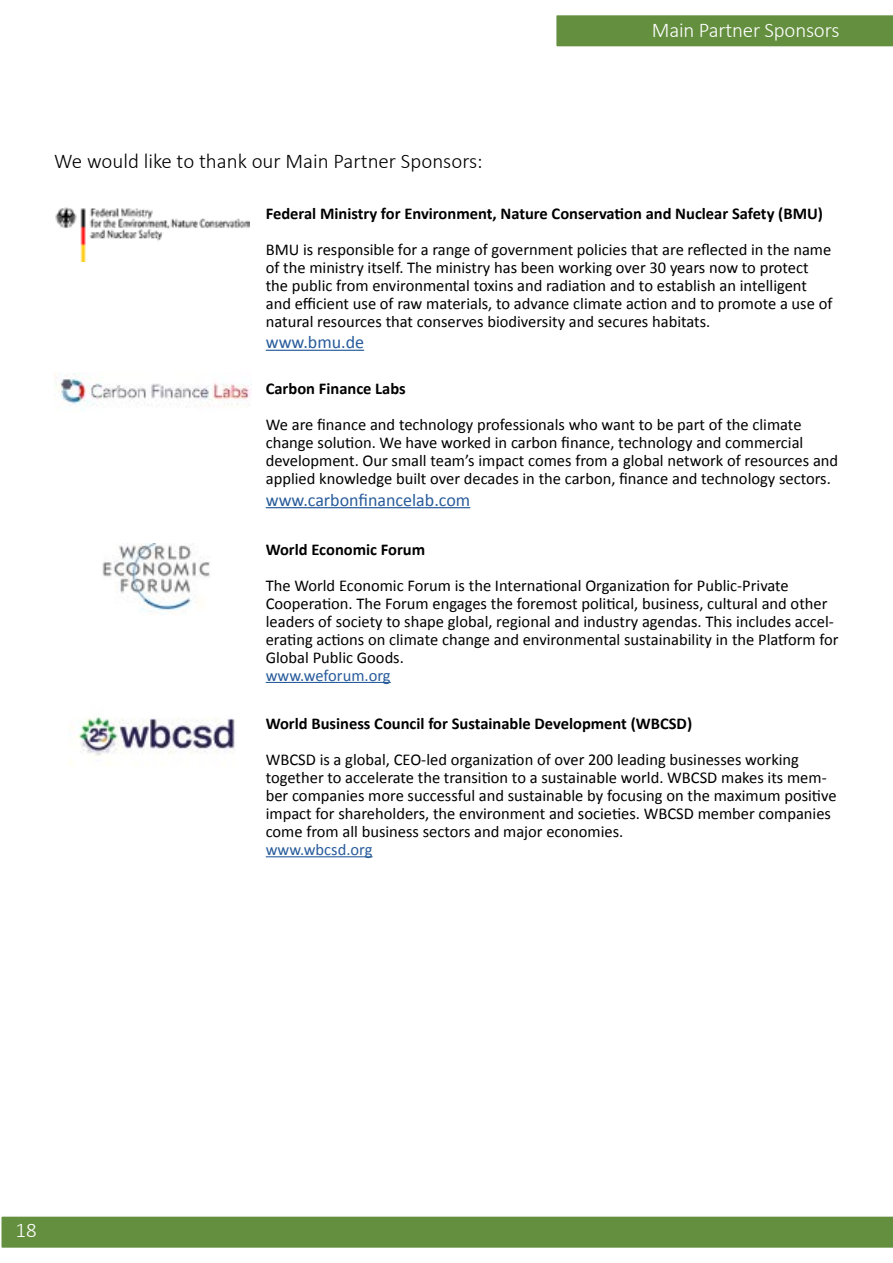
<style>
.page{position:relative;width:893px;height:1263px;background:#fff}
.page>*{position:absolute;margin:0;border:0;box-sizing:border-box;transform-origin:0 0}
.t1{font:300 21px "Calibri";color:#000}
.t2{font:300 21px "Calibri";letter-spacing:-.01em;color:#fff}
.t3{font:18px "Calibri";color:#275b9b}
.t4{font:16.5px/18px "Calibri";color:#000}
.t5{font:700 16.5px "Calibri";color:#000}
.t6{font:16.5px "Calibri";color:#275b9b}
</style>
<div class="page">
<div style="left:1px;top:1216px;width:892px;height:32px;background:#648f3f"></div>
<div style="left:556px;top:15px;width:337px;height:32px;background:#648f3f"></div>
<img style="left:68px;top:717px;width:167px;height:47px">
<img style="left:55px;top:207px;width:194px;height:55px">
<img style="left:54px;top:372px;width:197px;height:38px">
<img style="left:102px;top:543px;width:108px;height:72px">
<hr style="left:266px;top:350px;width:98px;height:1px;background:#275b9b">
<hr style="left:266px;top:507px;width:204px;height:1px;background:#275b9b">
<hr style="left:266px;top:682px;width:125px;height:1px;background:#275b9b">
<hr style="left:266px;top:856px;width:107px;height:1px;background:#275b9b">
<p class="t2" style="left:652px;top:17px;width:189px">Main Partner Sponsors</p>
<p class="t1" style="left:54px;top:148px;width:430px">We would like to thank our Main Partner Sponsors:</p>
<p class="t5" style="left:266px;top:201px;width:559px">Federal Ministry for Environment, Nature Conservation and Nuclear Safety (BMU)</p>
<p class="t4" style="left:266px;top:239px;width:568px">BMU is responsible for a range of government policies that are reflected in the name of the ministry itself. The ministry has been working over 30 years now to protect the public from environmental toxins and radiation and to establish an intelligent and efficient use of raw materials, to advance climate action and to promote a use of natural resources that conserves biodiversity and secures habitats.</p>
<p class="t3" style="left:266px;top:331px;width:100px">www.bmu.de</p>
<p class="t5" style="left:266px;top:377px;width:141px">Carbon Finance Labs</p>
<p class="t4" style="left:266px;top:415px;width:574px">We are finance and technology professionals who want to be part of the climate change solution. We have worked in carbon finance, technology and commercial development. Our small team’s impact comes from a global network of resources and applied knowledge built over decades in the carbon, finance and technology sectors.</p>
<p class="t3" style="left:266px;top:488px;width:206px">www.carbonfinancelab.com</p>
<p class="t5" style="left:266px;top:537px;width:161px">World Economic Forum</p>
<p class="t4" style="left:266px;top:575px;width:574px">The World Economic Forum is the International Organization for Public-Private Cooperation. The Forum engages the foremost political, business, cultural and other leaders of society to shape global, regional and industry agendas. This includes accel&shy;erating actions on climate change and environmental sustainability in the Platform for Global Public Goods.</p>
<p class="t6" style="left:266px;top:665px;width:126px">www.weforum.org</p>
<p class="t5" style="left:266px;top:712px;width:428px">World Business Council for Sustainable Development (WBCSD)</p>
<p class="t4" style="left:266px;top:750px;width:572px">WBCSD is a global, CEO-led organization of over 200 leading businesses working together to accelerate the transition to a sustainable world. WBCSD makes its mem&shy;ber companies more successful and sustainable by focusing on the maximum positive impact for shareholders, the environment and societies. WBCSD member companies come from all business sectors and major economies.</p>
<p class="t6" style="left:266px;top:839px;width:108px">www.wbcsd.org</p>
<p class="t2" style="left:16px;top:1217px;width:23px">18</p>
</div>
